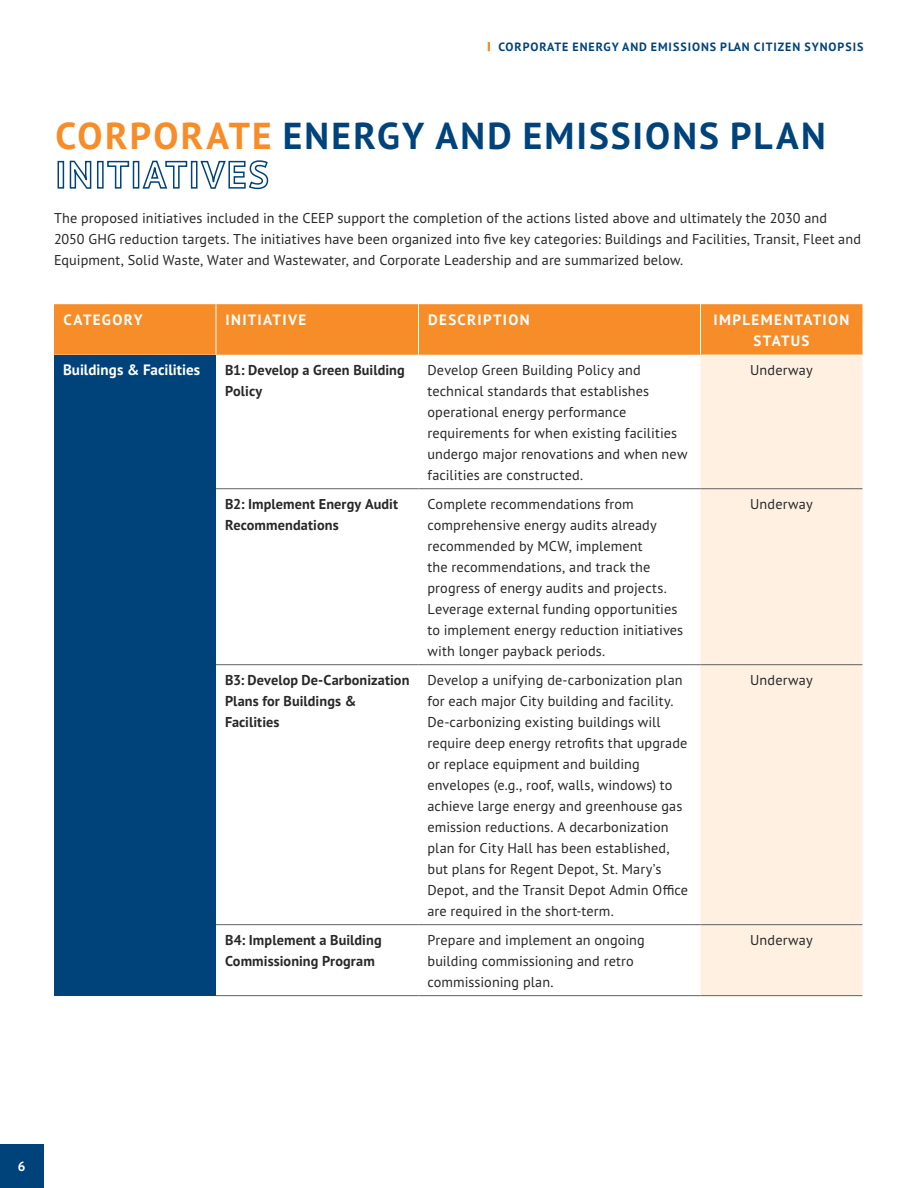
<style>
.page{position:relative;width:918px;height:1188px;background:#fff}
.page>*{position:absolute;margin:0;border:0;box-sizing:border-box;transform-origin:0 0}
.t1{font:700 37.5px/39px "PT Sans Pro";letter-spacing:.06em;color:#00437b}
.Body{font:700 15px/21px "PT Sans Pro";letter-spacing:.085em;color:#fff;text-align:center}
.Body-2{font:700 15px "PT Sans Pro";color:#fff}
.Body-3{font:14.25px/21px "PT Sans Pro";letter-spacing:.005em;color:#282829}
.Body-4{font:700 14.25px/21px "PT Sans Pro";letter-spacing:.005em;color:#282829}
.t2{font:700 13.5px "PT Sans Pro";color:#fff}
.t3{font:700 12px "PT Sans Pro";letter-spacing:.08em;color:#00437b}
.s1{color:#f78d28}
</style>
<div class="page">
<svg style="left:488px;top:42px;width:2px;height:9px"></svg>
<div style="left:0;top:1144px;width:44px;height:44px;background:#00437b"></div>
<div style="left:54px;top:304px;width:808px;height:51px;background:#f78d28"></div>
<div style="left:54px;top:355px;width:162px;height:641px;background:#00437b"></div>
<div style="left:700px;top:355px;width:162px;height:640px;background:#fff0e2"></div>
<hr style="left:216px;top:304px;width:1px;height:51px;background:#fff">
<hr style="left:418px;top:304px;width:1px;height:51px;background:#fff">
<hr style="left:700px;top:304px;width:1px;height:51px;background:#fff">
<hr style="left:216px;top:488px;width:202px;height:1px;background:#616264">
<hr style="left:418px;top:488px;width:282px;height:1px;background:#616264">
<hr style="left:216px;top:664px;width:202px;height:1px;background:#616264">
<hr style="left:418px;top:664px;width:282px;height:1px;background:#616264">
<hr style="left:216px;top:924px;width:202px;height:1px;background:#616264">
<hr style="left:418px;top:924px;width:282px;height:1px;background:#616264">
<hr style="left:216px;top:995px;width:202px;height:1px;background:#616264">
<hr style="left:418px;top:995px;width:282px;height:1px;background:#616264">
<hr style="left:700px;top:488px;width:162px;height:1px;background:#616264">
<hr style="left:700px;top:664px;width:162px;height:1px;background:#616264">
<hr style="left:700px;top:924px;width:162px;height:1px;background:#616264">
<hr style="left:700px;top:995px;width:162px;height:1px;background:#616264">
<p class="t3" style="left:498px;top:39px;width:367px">CORPORATE ENERGY AND EMISSIONS PLAN CITIZEN SYNOPSIS</p>
<p class="t1" style="left:55px;top:116px;width:772px"><span class="s1">CORPORATE</span> ENERGY AND EMISSIONS PLAN<br>INITIATIVES</p>
<p class="Body-3" style="left:54px;top:207px;width:809px">The proposed initiatives included in the CEEP support the completion of the actions listed above and ultimately the 2030 and<br>2050 GHG reduction targets. The initiatives have been organized into five key categories: Buildings and Facilities, Transit, Fleet and<br>Equipment, Solid Waste, Water and Wastewater, and Corporate Leadership and are summarized below.</p>
<p class="Body" style="left:64px;top:309px;width:80px">CATEGORY</p>
<p class="Body" style="left:226px;top:309px;width:82px">INITIATIVE</p>
<p class="Body" style="left:428px;top:309px;width:103px">DESCRIPTION</p>
<p class="Body" style="left:714px;top:309px;width:137px">IMPLEMENTATION<br>STATUS</p>
<p class="Body-2" style="left:63px;top:360px;width:139px">Buildings &amp; Facilities</p>
<p class="Body-4" style="left:225px;top:359px;width:181px">B1: Develop a Green Building<br>Policy</p>
<p class="Body-3" style="left:428px;top:359px;width:261px">Develop Green Building Policy and technical standards that establishes operational energy performance requirements for when existing facilities undergo major renovations and when new facilities are constructed.</p>
<p class="Body-3" style="left:750px;top:359px;width:64px">Underway</p>
<p class="Body-4" style="left:225px;top:493px;width:175px">B2: Implement Energy Audit<br>Recommendations</p>
<p class="Body-3" style="left:428px;top:493px;width:257px">Complete recommendations from comprehensive energy audits already recommended by MCW, implement<br>the recommendations, and track the progress of energy audits and projects.<br>Leverage external funding opportunities to implement energy reduction initiatives with longer payback periods.</p>
<p class="Body-3" style="left:750px;top:493px;width:64px">Underway</p>
<p class="Body-4" style="left:225px;top:669px;width:186px">B3: Develop De-Carbonization<br>Plans for Buildings &amp;<br>Facilities</p>
<p class="Body-3" style="left:428px;top:669px;width:262px">Develop a unifying de-carbonization plan for each major City building and facility.<br>De-carbonizing existing buildings will require deep energy retrofits that upgrade or replace equipment and building envelopes (e.g., roof, walls, windows) to achieve large energy and greenhouse gas emission reductions. A decarbonization plan for City Hall has been established, but plans for Regent Depot, St. Mary’s Depot, and the Transit Depot Admin Office are required in the short-term.</p>
<p class="Body-3" style="left:750px;top:669px;width:64px">Underway</p>
<p class="Body-4" style="left:225px;top:929px;width:158px">B4: Implement a Building<br>Commissioning Program</p>
<p class="Body-3" style="left:428px;top:929px;width:219px">Prepare and implement an ongoing building commissioning and retro commissioning plan.</p>
<p class="Body-3" style="left:750px;top:929px;width:64px">Underway</p>
<p class="t2" style="left:18px;top:1158px;width:9px">6</p>
</div>
